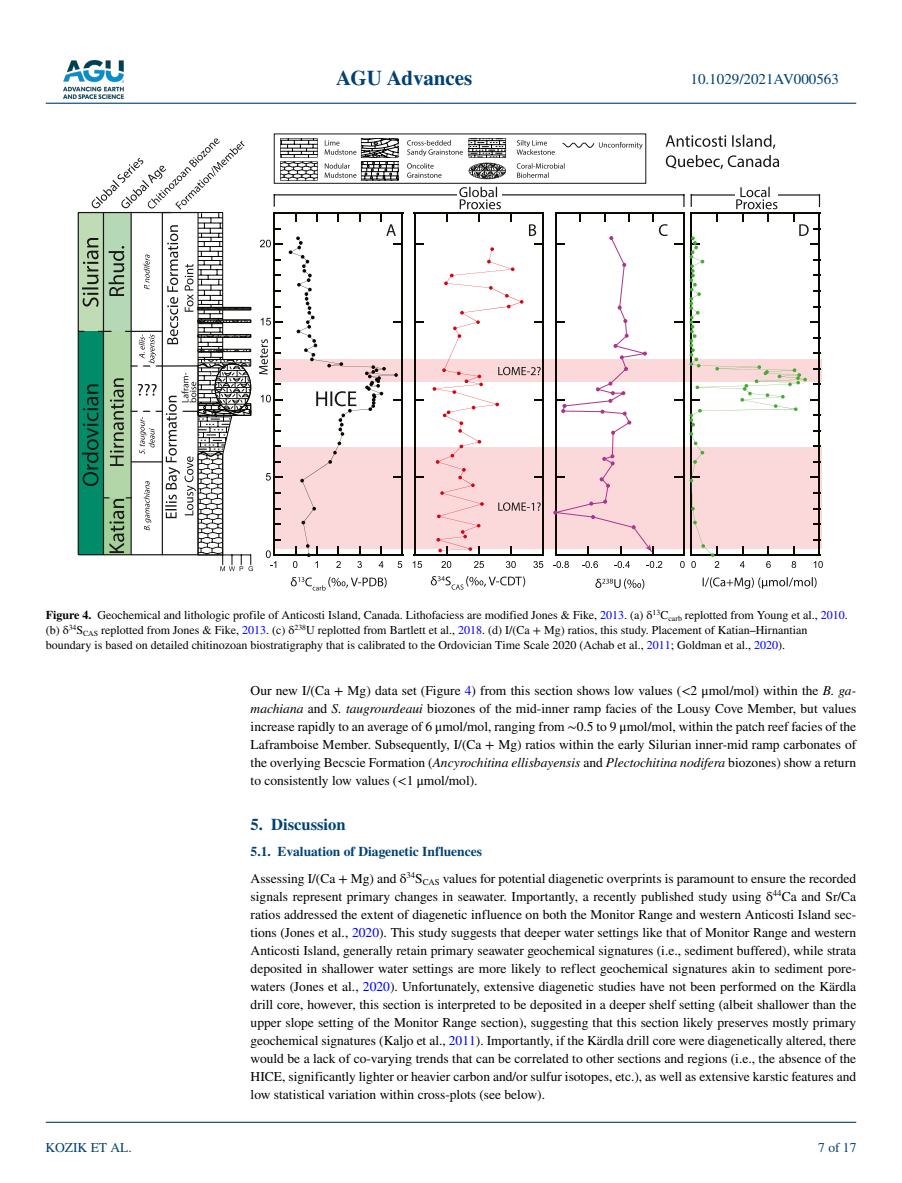
<style>
.page{position:relative;width:902px;height:1183px;background:#fff}
.page>*{position:absolute;margin:0;border:0;box-sizing:border-box;transform-origin:0 0}
.t1{font:700 21px "STIX";color:#004174}
.t2{font:700 16.5px "STIX";color:#004174}
.t3{font:15px "STIX";color:#004174}
.t4{font:13.5px/18px "STIX";color:#000;text-align:justify}
.t5{font:13.5px "STIX";color:#004174}
.t6{font:12px/15px "STIX";color:#000}
.s1{font-weight:700}
.s2{color:#00f}
.s3{font-style:italic}
.s4{font-family:"STIX Math"}
.s5{font-weight:700;color:#004174}
</style>
<div class="page">
<img style="left:63px;top:60px;width:60px;height:39px">
<hr style="left:46px;top:103px;width:810px;height:1px;background:#004174">
<hr style="left:46px;top:1121px;width:810px;height:1px;background:#004174">
<svg style="left:665px;top:135px;width:110px;height:14px"></svg>
<svg style="left:665px;top:155px;width:114px;height:14px"></svg>
<div style="left:273px;top:447px;width:548px;height:102px;background:#fbd9db"></div>
<div style="left:274px;top:359px;width:547px;height:22px;background:#fbd9db"></div>
<svg style="left:280px;top:138px;width:37px;height:43px"></svg>
<svg style="left:324px;top:138px;width:75px;height:43px"></svg>
<svg style="left:407px;top:138px;width:99px;height:41px"></svg>
<svg style="left:516px;top:163px;width:48px;height:15px"></svg>
<svg style="left:516px;top:140px;width:38px;height:15px"></svg>
<svg style="left:562px;top:142px;width:80px;height:7px"></svg>
<hr style="left:274px;top:194px;width:410px;height:1px;background:#181716">
<svg style="left:273px;top:195px;width:2px;height:11px"></svg>
<div style="left:457px;top:187px;width:45px;height:22px;background:#fff"></div>
<svg style="left:78px;top:138px;width:175px;height:433px"></svg>
<div style="left:215px;top:363px;width:36px;height:48px;border:1px solid #0b0904;border-radius:50%"></div>
<hr style="left:273px;top:212px;width:2px;height:344px;background:#0b0904">
<hr style="left:273px;top:554px;width:130px;height:2px;background:#0b0904">
<hr style="left:273px;top:212px;width:130px;height:2px;background:#0b0904">
<svg style="left:266px;top:550px;width:11px;height:17px"></svg>
<svg style="left:291px;top:576px;width:95px;height:14px"></svg>
<svg style="left:266px;top:473px;width:17px;height:7px"></svg>
<svg style="left:261px;top:394px;width:22px;height:8px"></svg>
<svg style="left:261px;top:318px;width:22px;height:7px"></svg>
<svg style="left:260px;top:240px;width:23px;height:7px"></svg>
<svg style="left:259px;top:337px;width:21px;height:37px"></svg>
<svg style="left:289px;top:214px;width:114px;height:354px"></svg>
<svg style="left:702px;top:577px;width:114px;height:11px"></svg>
<svg style="left:529px;top:224px;width:8px;height:12px"></svg>
<hr style="left:413px;top:212px;width:2px;height:344px;background:#0b0904">
<hr style="left:541px;top:212px;width:2px;height:344px;background:#0b0904">
<hr style="left:413px;top:554px;width:130px;height:2px;background:#0b0904">
<hr style="left:413px;top:212px;width:130px;height:2px;background:#0b0904">
<svg style="left:412px;top:546px;width:10px;height:22px"></svg>
<svg style="left:431px;top:576px;width:94px;height:13px"></svg>
<svg style="left:413px;top:476px;width:10px;height:2px"></svg>
<svg style="left:413px;top:321px;width:10px;height:2px"></svg>
<svg style="left:413px;top:243px;width:10px;height:2px"></svg>
<svg style="left:459px;top:187px;width:42px;height:35px"></svg>
<hr style="left:555px;top:554px;width:129px;height:2px;background:#0b0904">
<hr style="left:555px;top:212px;width:129px;height:2px;background:#0b0904">
<svg style="left:595px;top:578px;width:49px;height:11px"></svg>
<svg style="left:674px;top:187px;width:148px;height:381px"></svg>
<svg style="left:552px;top:214px;width:115px;height:354px"></svg>
<svg style="left:432px;top:243px;width:111px;height:325px"></svg>
<h1 class="t1" style="left:336px;top:66px;width:138px">AGU Advances</h1>
<p class="t3" style="left:690px;top:69px;width:150px">10.1029/2021AV000563</p>
<p class="t6" style="left:46px;top:608px;width:803px"><span class="s1">Figure 4.</span> Geochemical and lithologic profile of Anticosti Island, Canada. Lithofaciess are modified Jones &amp; Fike, <span class="s2">2013</span>. (a) δ<sup>13</sup>C<sub>carb</sub> replotted from Young et al., <span class="s2">2010</span>. (b) δ<sup>34</sup>S<sub>CAS</sub> replotted from Jones &amp; Fike, <span class="s2">2013</span>. (c) δ<sup>238</sup>U replotted from Bartlett et al., <span class="s2">2018</span>. (d) I/(Ca + Mg) ratios, this study. Placement of Katian‒Hirnantian boundary is based on detailed chitinozoan biostratigraphy that is calibrated to the Ordovician Time Scale 2020 (Achab et al., <span class="s2">2011</span>; Goldman et al., <span class="s2">2020</span>).</p>
<p class="t5" style="left:45px;top:1138px;width:88px">KOZIK ET AL.</p>
<p class="t4" style="left:250px;top:682px;width:607px">Our new I/(Ca + Mg) data set (Figure <span class="s2">4</span>) from this section shows low values (&lt;2 μmol/mol) within the <span class="s3">B. ga&shy;machiana</span> and <span class="s3">S. taugrourdeaui</span> biozones of the mid-inner ramp facies of the Lousy Cove Member, but values increase rapidly to an average of 6 μmol/mol, ranging from <span class="s4">∼</span>0.5 to 9 μmol/mol, within the patch reef facies of the Laframboise Member. Subsequently, I/(Ca + Mg) ratios within the early Silurian inner-mid ramp carbonates of the overlying Becscie Formation (<span class="s3">Ancyrochitina ellisbayensis</span> and <span class="s3">Plectochitina nodifera</span> biozones) show a return to consistently low values (&lt;1 μmol/mol).</p>
<p class="t2" style="left:250px;top:814px;width:96px">5. Discussion</p>
<p class="t4" style="left:250px;top:838px;width:607px;line-height:27px"><span class="s5">5.1. Evaluation of Diagenetic Influences<br></span>Assessing I/(Ca + Mg) and δ<sup>34</sup>S<sub>CAS</sub> values for potential diagenetic overprints is paramount to ensure the recorded</p>
<p class="t4" style="left:250px;top:888px;width:607px">signals represent primary changes in seawater. Importantly, a recently published study using δ<sup>44</sup>Ca and Sr/Ca ratios addressed the extent of diagenetic influence on both the Monitor Range and western Anticosti Island sec&shy;tions (Jones et al., <span class="s2">2020</span>). This study suggests that deeper water settings like that of Monitor Range and western Anticosti Island, generally retain primary seawater geochemical signatures (i.e., sediment buffered), while strata deposited in shallower water settings are more likely to reflect geochemical signatures akin to sediment pore&shy;waters (Jones et al., <span class="s2">2020</span>). Unfortunately, extensive diagenetic studies have not been performed on the Kärdla drill core, however, this section is interpreted to be deposited in a deeper shelf setting (albeit shallower than the upper slope setting of the Monitor Range section), suggesting that this section likely preserves mostly primary geochemical signatures (Kaljo et al., <span class="s2">2011</span>). Importantly, if the Kärdla drill core were diagenetically altered, there would be a lack of co-varying trends that can be correlated to other sections and regions (i.e., the absence of the HICE, significantly lighter or heavier carbon and/or sulfur isotopes, etc.), as well as extensive karstic features and low statistical variation within cross-plots (see below).</p>
<p class="t5" style="left:818px;top:1138px;width:40px">7 of 17</p>
</div>
